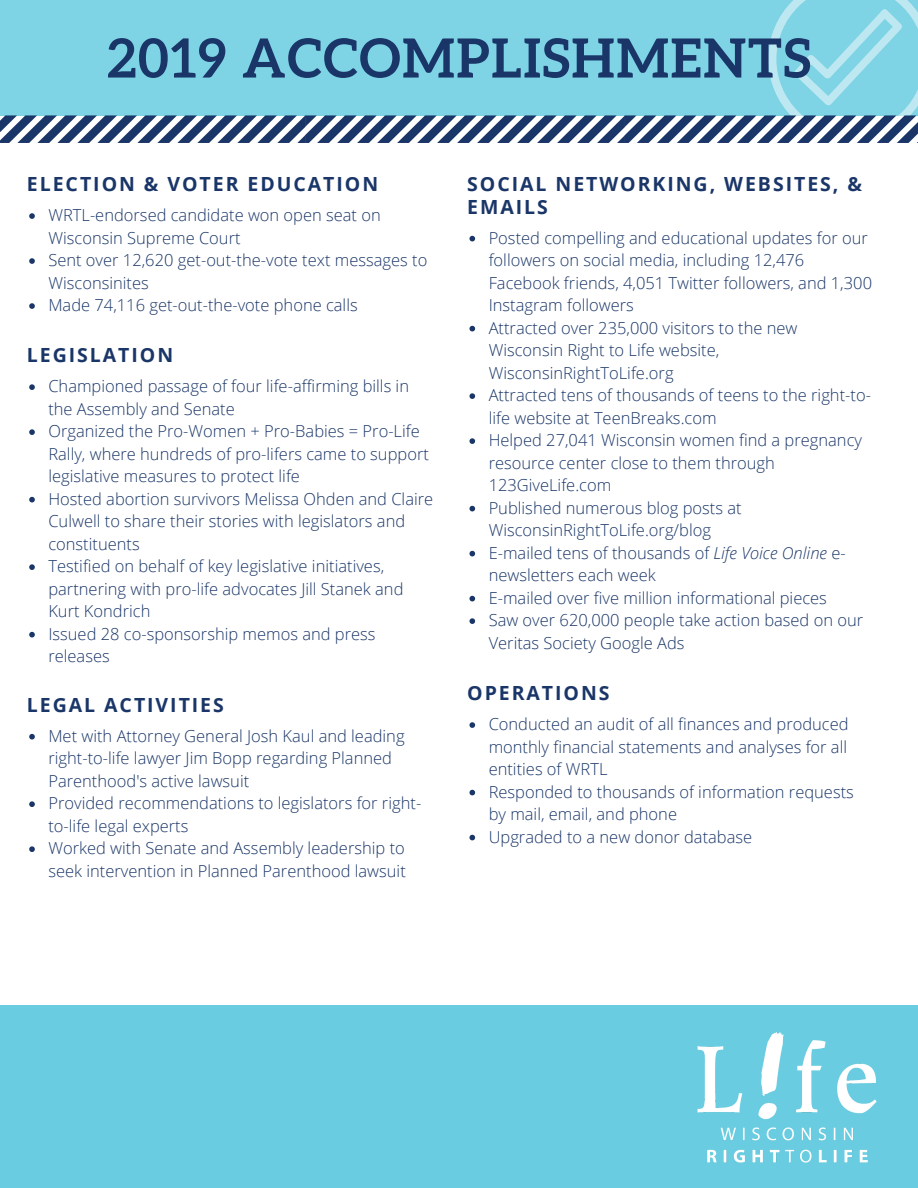
<style>
.page{position:relative;width:918px;height:1188px;background:#fff}
.page>*{position:absolute;margin:0;border:0;box-sizing:border-box;transform-origin:0 0}
.t1{font:700 54px "Aleo";letter-spacing:.03em;color:#1a3668}
.t2{font:700 19.5px/22.5px "Open Sans";letter-spacing:.1em;color:#1a3668}
.t3{font:300 16.5px/22.5px "Open Sans";color:#1a3668}
.s1{font-style:italic}
</style>
<div class="page">
<svg style="left:0;top:0;width:918px;height:143px"></svg>
<svg style="left:469px;top:236px;width:6px;height:5px"></svg>
<svg style="left:469px;top:326px;width:6px;height:5px"></svg>
<svg style="left:469px;top:393px;width:6px;height:6px"></svg>
<svg style="left:469px;top:438px;width:6px;height:6px"></svg>
<svg style="left:469px;top:506px;width:6px;height:5px"></svg>
<svg style="left:469px;top:551px;width:6px;height:5px"></svg>
<svg style="left:469px;top:596px;width:6px;height:5px"></svg>
<svg style="left:469px;top:618px;width:6px;height:6px"></svg>
<svg style="left:29px;top:213px;width:6px;height:6px"></svg>
<svg style="left:29px;top:258px;width:6px;height:6px"></svg>
<svg style="left:29px;top:303px;width:6px;height:6px"></svg>
<svg style="left:29px;top:384px;width:6px;height:6px"></svg>
<svg style="left:29px;top:429px;width:6px;height:6px"></svg>
<svg style="left:29px;top:497px;width:6px;height:5px"></svg>
<svg style="left:29px;top:564px;width:6px;height:6px"></svg>
<svg style="left:29px;top:632px;width:6px;height:5px"></svg>
<svg style="left:29px;top:734px;width:6px;height:6px"></svg>
<svg style="left:29px;top:801px;width:6px;height:6px"></svg>
<svg style="left:29px;top:846px;width:6px;height:6px"></svg>
<svg style="left:469px;top:722px;width:6px;height:6px"></svg>
<svg style="left:469px;top:790px;width:6px;height:5px"></svg>
<svg style="left:469px;top:835px;width:6px;height:5px"></svg>
<div style="left:0;top:1005px;width:918px;height:183px;background:#69cce0"></div>
<img style="left:697px;top:1032px;width:180px;height:131px">
<h1 class="t1" style="left:107px;top:27px;width:705px">2019 ACCOMPLISHMENTS</h1>
<p class="t2" style="left:27px;top:173px;width:353px">ELECTION &amp; VOTER EDUCATION</p>
<p class="t3" style="left:48px;top:203px;width:380px">WRTL-endorsed candidate won open seat on Wisconsin Supreme Court<br>Sent over 12,620 get-out-the-vote text messages to Wisconsinites<br>Made 74,116 get-out-the-vote phone calls</p>
<p class="t2" style="left:27px;top:343px;width:148px">LEGISLATION</p>
<p class="t3" style="left:48px;top:375px;width:386px">Championed passage of four life-affirming bills in the Assembly and Senate<br>Organized the Pro-Women + Pro-Babies = Pro-Life Rally, where hundreds of pro-lifers came to support legislative measures to protect life<br>Hosted abortion survivors Melissa Ohden and Claire Culwell to share their stories with legislators and constituents<br>Testified on behalf of key legislative initiatives, partnering with pro-life advocates Jill Stanek and Kurt Kondrich<br>Issued 28 co-sponsorship memos and press releases</p>
<p class="t2" style="left:27px;top:693px;width:198px">LEGAL ACTIVITIES</p>
<p class="t3" style="left:48px;top:724px;width:374px">Met with Attorney General Josh Kaul and leading right-to-life lawyer Jim Bopp regarding Planned Parenthood's active lawsuit<br>Provided recommendations to legislators for right&shy;to-life legal experts<br>Worked with Senate and Assembly leadership to seek intervention in Planned Parenthood lawsuit</p>
<p class="t2" style="left:467px;top:173px;width:396px">SOCIAL NETWORKING, WEBSITES, &amp;<br>EMAILS</p>
<p class="t3" style="left:489px;top:226px;width:385px">Posted compelling and educational updates for our followers on social media, including 12,476<br>Facebook friends, 4,051 Twitter followers, and 1,300<br>Instagram followers<br>Attracted over 235,000 visitors to the new Wisconsin Right to Life website, WisconsinRightToLife.org<br>Attracted tens of thousands of teens to the right-to&shy;life website at TeenBreaks.com<br>Helped 27,041 Wisconsin women find a pregnancy resource center close to them through 123GiveLife.com<br>Published numerous blog posts at WisconsinRightToLife.org/blog<br>E-mailed tens of thousands of <span class="s1">Life Voice Online</span> e&shy;newsletters each week<br>E-mailed over five million informational pieces<br>Saw over 620,000 people take action based on our Veritas Society Google Ads</p>
<p class="t2" style="left:467px;top:682px;width:144px">OPERATIONS</p>
<p class="t3" style="left:489px;top:712px;width:367px">Conducted an audit of all finances and produced monthly financial statements and analyses for all entities of WRTL<br>Responded to thousands of information requests by mail, email, and phone<br>Upgraded to a new donor database</p>
</div>
